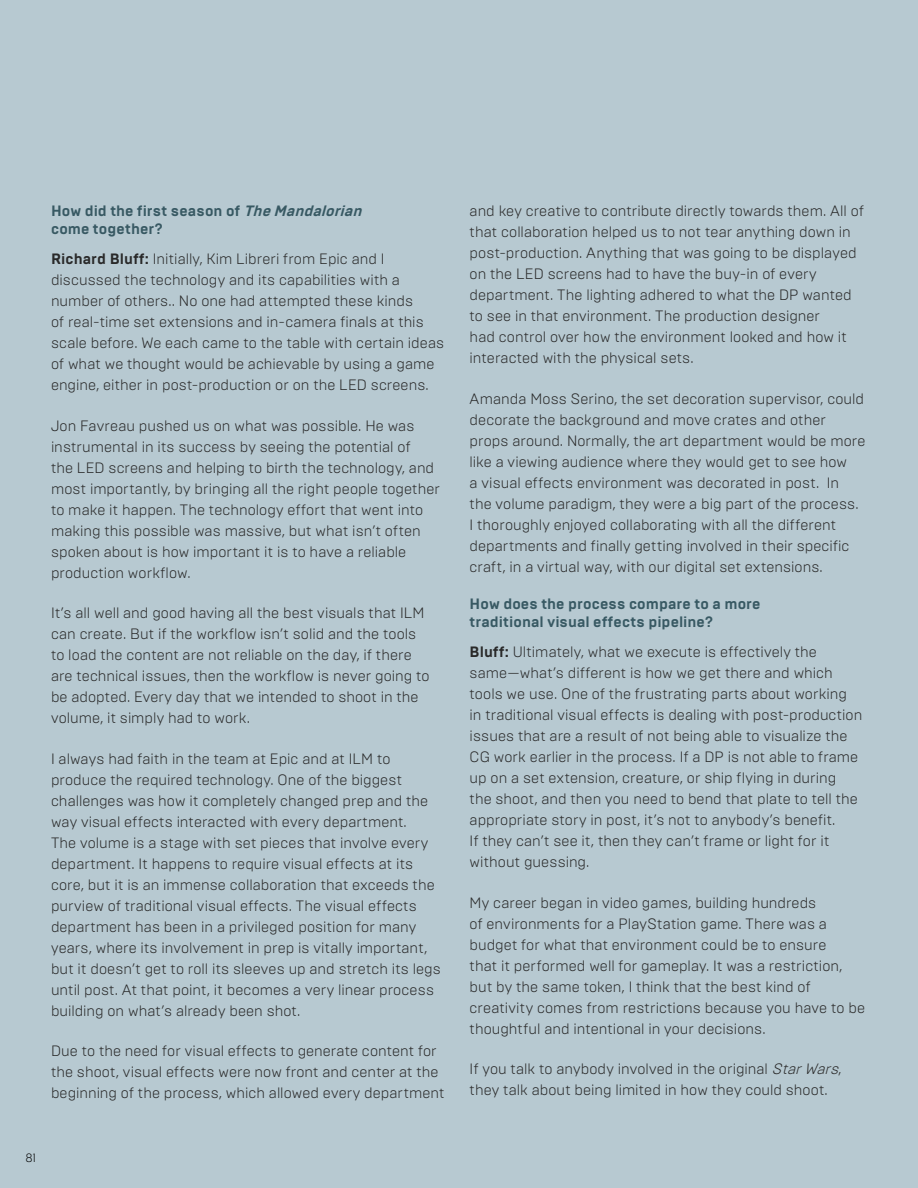
<style>
.page{position:relative;width:918px;height:1188px;background:#b7c9d1}
.page>*{position:absolute;margin:0;border:0;box-sizing:border-box;transform-origin:0 0}
.t1{font:300 15px/21px "Brutal Type";letter-spacing:.005em;color:#292929}
.t2{font:700 15px/18px "Brutal Type";letter-spacing:.005em;color:#385963}
.t3{font:300 12px "Brutal Type";color:#000}
.s1{font-style:italic}
.s2{font-weight:700}
</style>
<div class="page">
<p class="t2" style="left:51px;top:202px;width:317px">How did the first season of <span class="s1">TheMandalorian </span>come together?</p>
<p class="t1" style="left:51px;top:248px;width:395px"><span class="s2">Richard Bluff:</span> Initially, Kim Libreri from Epic and I discussed the technology and its capabilities with a number of others.. No one had attempted these kinds<br>of real-time set extensions and in-camera finals at this scale before. We each came to the table with certain ideas of what we thought would be achievable by using a game engine, either in post-production or on the LED screens.</p>
<p class="t1" style="left:51px;top:415px;width:390px">Jon Favreau pushed us on what was possible. He was instrumental in its success by seeing the potential of<br>the LED screens and helping to birth the technology, and most importantly, by bringing all the right people together to make it happen. The technology effort that went into making this possible was massive, but what isn’t often spoken about is how important it is to have a reliable production workflow.</p>
<p class="t1" style="left:51px;top:602px;width:380px">It’s all well and good having all the best visuals that ILM can create. But if the workflow isn’t solid and the tools to load the content are not reliable on the day, if there are technical issues, then the workflow is never going to be adopted. Every day that we intended to shoot in the volume, it simply had to work.</p>
<p class="t1" style="left:51px;top:748px;width:391px">I always had faith in the team at Epic and at ILM to produce the required technology. One of the biggest challenges was how it completely changed prep and the way visual effects interacted with every department.<br>The volume is a stage with set pieces that involve every department. It happens to require visual effects at its core, but it is an immense collaboration that exceeds the purview of traditional visual effects. The visual effects department has been in a privileged position for many years, where its involvement in prep is vitally important, but it doesn’t get to roll its sleeves up and stretch its legs until post. At that point, it becomes a very linear process building on what’s already been shot.</p>
<p class="t1" style="left:51px;top:1040px;width:395px">Due to the need for visual effects to generate content for the shoot, visual effects were now front and center at the beginning of the process, which allowed every department</p>
<p class="t3" style="left:26px;top:1151px;width:12px">81</p>
<p class="t1" style="left:470px;top:200px;width:396px">and key creative to contribute directly towards them. All of that collaboration helped us to not tear anything down in post-production. Anything that was going to be displayed on the LED screens had to have the buy-in of every department. The lighting adhered to what the DP wanted to see in that environment. The production designer<br>had control over how the environment looked and how it interacted with the physical sets.</p>
<p class="t1" style="left:470px;top:388px;width:397px">Amanda Moss Serino, the set decoration supervisor, could decorate the background and move crates and other props around. Normally, the art department would be more like a viewing audience where they would get to see how<br>a visual effects environment was decorated in post. In<br>the volume paradigm, they were a big part of the process.<br>I thoroughly enjoyed collaborating with all the different departments and finally getting involved in their specific craft, in a virtual way, with our digital set extensions.</p>
<p class="t2" style="left:470px;top:595px;width:292px">How does the process compare to a more traditional visual effects pipeline?</p>
<p class="t1" style="left:470px;top:641px;width:394px"><span class="s2">Bluff:</span> Ultimately, what we execute is effectively the same—what’s different is how we get there and which tools we use. One of the frustrating parts about working in traditional visual effects is dealing with post-production issues that are a result of not being able to visualize the CG work earlier in the process. If a DP is not able to frame up on a set extension, creature, or ship flying in during<br>the shoot, and then you need to bend that plate to tell the appropriate story in post, it’s not to anybody’s benefit.<br>If they can’t see it, then they can’t frame or light for it without guessing.</p>
<p class="t1" style="left:470px;top:892px;width:397px">My career began in video games, building hundreds<br>of environments for a PlayStation game. There was a budget for what that environment could be to ensure<br>that it performed well for gameplay. It was a restriction, but by the same token, I think that the best kind of creativity comes from restrictions because you have to be thoughtful and intentional in your decisions.</p>
<p class="t1" style="left:470px;top:1058px;width:375px">If you talk to anybody involved in the original <span class="s1">StarWars</span>, they talk about being limited in how they could shoot.</p>
</div>
